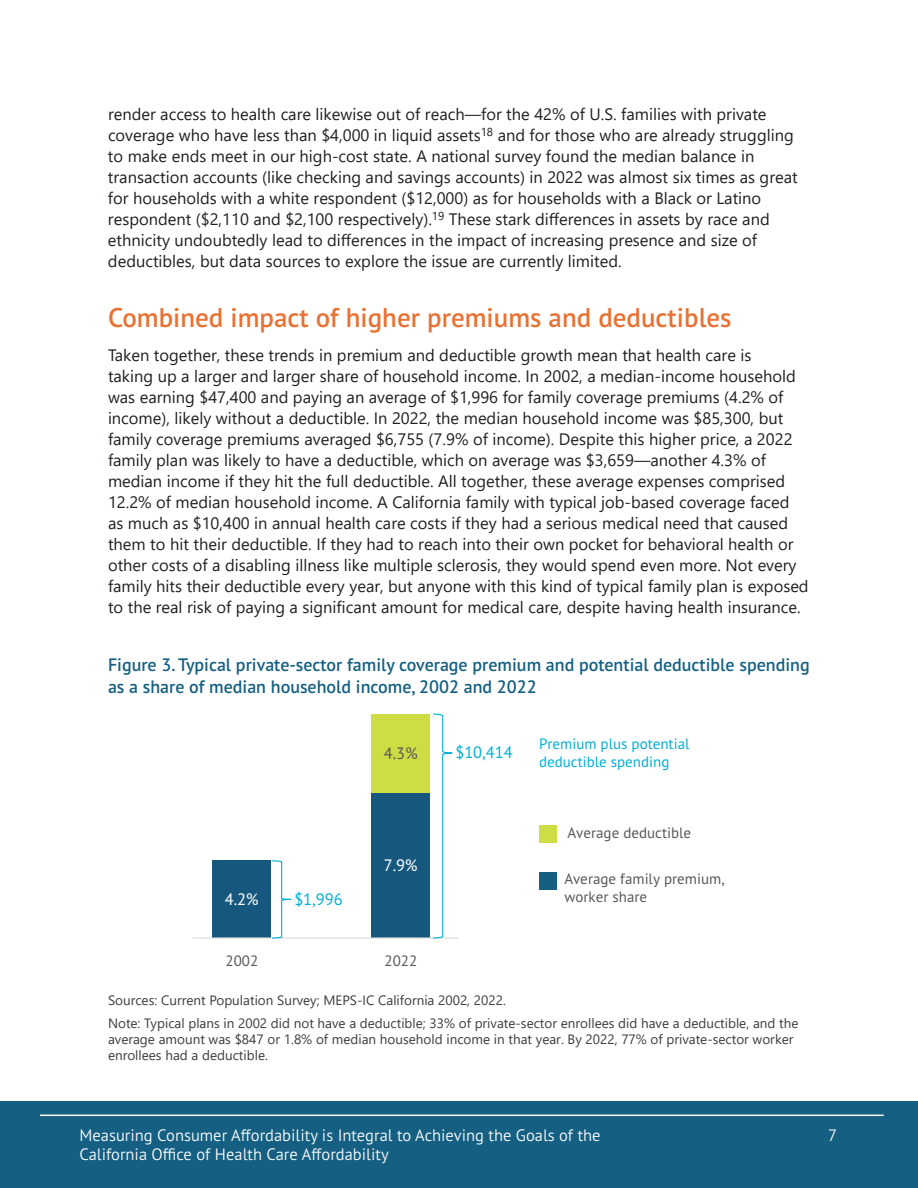
<style>
.page{position:relative;width:918px;height:1188px;background:#fff}
.page>*{position:absolute;margin:0;border:0;box-sizing:border-box;transform-origin:0 0}
.t1{font:600 27px "PT Sans Pro";color:#e97132}
.figure_title{font:600 18px/21.6px "PT Sans Pro";color:#156082}
.t2{font:16.5px/21px "Segoe UI";color:#231f20}
.t3{font:300 16.5px "PT Sans Pro";color:#fff}
.t4{font:16.5px "PT Sans Pro";color:#00b0da}
.t5{font:16.5px "PT Sans Pro";color:#fff}
.t6{font:16.5px "PT Sans Pro";color:#595959}
.t7{font:15px "PT Sans Pro";color:#595959}
.t8{font:15px/18px "PT Sans Pro";color:#00b0da}
.source_info{font:13.5px/16.2px "Segoe UI";color:#3d3d3d}
</style>
<div class="page">
<div style="left:0;top:1102px;width:918px;height:86px;background:#156082"></div>
<hr style="left:40px;top:1115px;width:844px;height:1px;background:#fff">
<div style="left:212px;top:861px;width:59px;height:77px;background:#16587d"></div>
<div style="left:371px;top:793px;width:59px;height:145px;background:#16587d"></div>
<div style="left:371px;top:714px;width:59px;height:79px;background:#cfdd45"></div>
<hr style="left:193px;top:937px;width:265px;height:2px;background:#d9d9d9">
<svg style="left:271px;top:860px;width:21px;height:79px"></svg>
<svg style="left:432px;top:713px;width:21px;height:226px"></svg>
<div style="left:539px;top:825px;width:17px;height:17px;background:#cfdd45"></div>
<div style="left:539px;top:872px;width:17px;height:17px;background:#156082"></div>
<p class="t2" style="left:108px;top:102px;width:691px">render access to health care likewise out of reach—for the 42% of U.S. families with private coverage who have less than $4,000 in liquid assets<sup>18</sup> and for those who are already struggling to make ends meet in our high-cost state. A national survey found the median balance in transaction accounts (like checking and savings accounts) in 2022 was almost six times as great for households with a white respondent ($12,000) as for households with a Black or Latino respondent ($2,110 and $2,100 respectively).<sup>19</sup> These stark differences in assets by race and ethnicity undoubtedly lead to differences in the impact of increasing presence and size of deductibles, but data sources to explore the issue are currently limited.</p>
<h3 class="t1" style="left:108px;top:300px;width:625px">Combined impact of higher premiums and deductibles</h3>
<p class="t2" style="left:108px;top:343px;width:702px">Taken together, these trends in premium and deductible growth mean that health care is<br>taking up a larger and larger share of household income. In 2002, a median-income household was earning $47,400 and paying an average of $1,996 for family coverage premiums (4.2% of income), likely without a deductible. In 2022, the median household income was $85,300, but family coverage premiums averaged $6,755 (7.9% of income). Despite this higher price, a 2022 family plan was likely to have a deductible, which on average was $3,659—another 4.3% of median income if they hit the full deductible. All together, these average expenses comprised 12.2% of median household income. A California family with typical job-based coverage faced as much as $10,400 in annual health care costs if they had a serious medical need that caused them to hit their deductible. If they had to reach into their own pocket for behavioral health or other costs of a disabling illness like multiple sclerosis, they would spend even more. Not every family hits their deductible every year, but anyone with this kind of typical family plan is exposed to the real risk of paying a significant amount for medical care, despite having health insurance.</p>
<p class="figure_title" style="left:108px;top:654px;width:703px">Figure 3. Typical private-sector family coverage premium and potential deductible spending as a share of median household income, 2002 and 2022</p>
<p class="t5" style="left:225px;top:889px;width:35px">4.2%</p>
<p class="t6" style="left:384px;top:743px;width:36px">4.3%</p>
<p class="t5" style="left:384px;top:855px;width:35px">7.9%</p>
<p class="t4" style="left:456px;top:742px;width:59px">$10,414</p>
<p class="t8" style="left:539px;top:735px;width:152px">Premium plus potential deductible spending</p>
<p class="t7" style="left:568px;top:823px;width:125px">Average deductible</p>
<p class="t7" style="left:564px;top:869px;width:162px">Average family premium,</p>
<p class="t4" style="left:294px;top:888px;width:50px">$1,996</p>
<p class="t7" style="left:564px;top:887px;width:84px">worker share</p>
<p class="t7" style="left:225px;top:951px;width:34px">2002</p>
<p class="t7" style="left:384px;top:951px;width:34px">2022</p>
<p class="source_info" style="left:108px;top:991px;width:399px">Sources: Current Population Survey; MEPS-IC California 2002, 2022.</p>
<p class="source_info" style="left:108px;top:1014px;width:692px">Note: Typical plans in 2002 did not have a deductible; 33% of private-sector enrollees did have a deductible, and the average amount was $847 or 1.8% of median household income in that year. By 2022, 77% of private-sector worker enrollees had a deductible.</p>
<p class="t3" style="left:80px;top:1124px;width:523px">Measuring Consumer Affordability is Integral to Achieving the Goals of the</p>
<p class="t3" style="left:828px;top:1124px;width:10px">7</p>
<p class="t3" style="left:80px;top:1144px;width:311px">California Office of Health Care Affordability</p>
</div>
